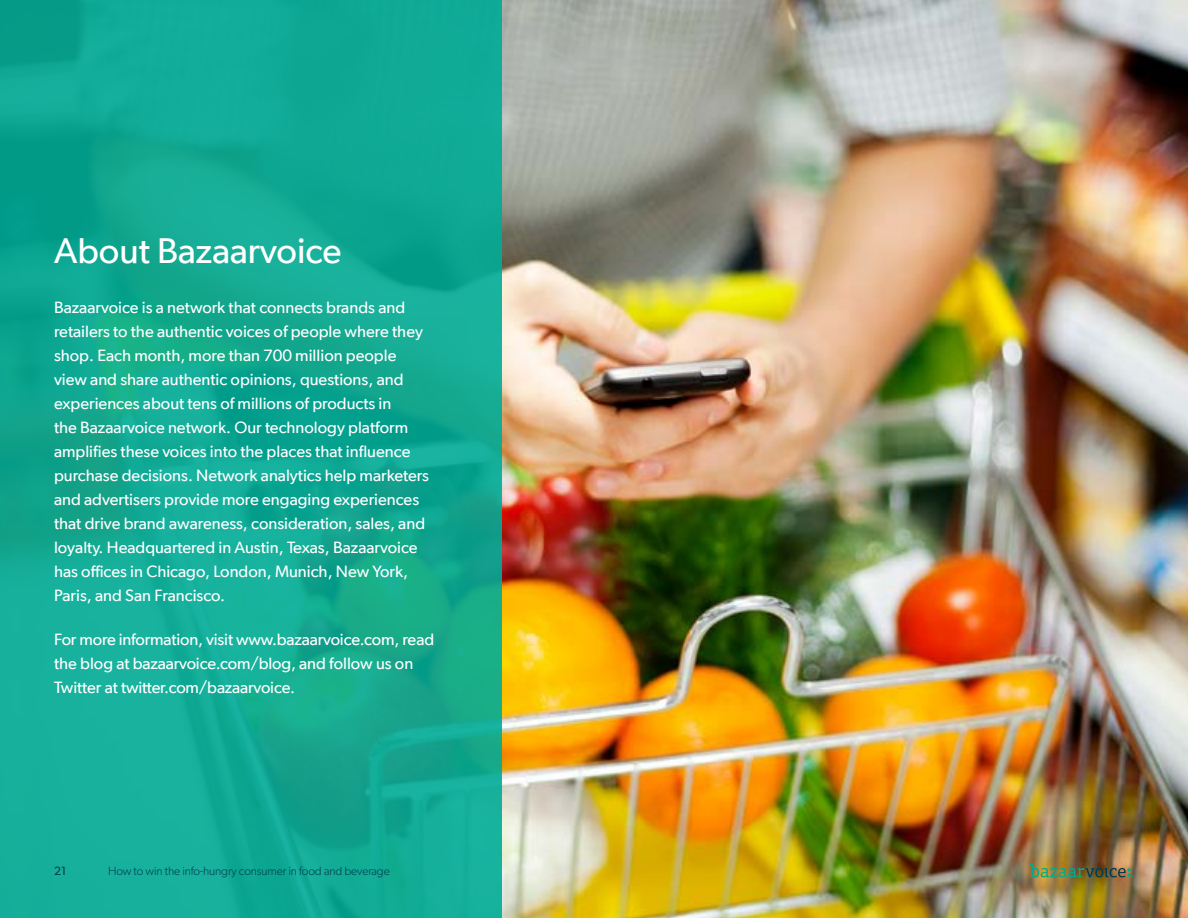
<style>
.page{position:relative;width:1188px;height:918px;background:#fff}
.page>*{position:absolute;margin:0;border:0;box-sizing:border-box;transform-origin:0 0}
.t1{font:36px "Gibson";color:#fff}
.t2{font:16.5px/24px "Gibson";color:#fff}
.t3{font:300 12px "Gibson";letter-spacing:-.01em;color:#003c4e}
.t4{font:12px "Gibson";color:#003c4e}
</style>
<div class="page">
<img style="left:502px;top:0;width:686px;height:918px">
<svg style="left:0;top:0;width:502px;height:918px;background:#11a993"></svg>
<svg style="left:1030px;top:864px;width:104px;height:14px"></svg>
<h1 class="t1" style="left:54px;top:229px;width:289px">About Bazaarvoice</h1>
<p class="t2" style="left:54px;top:295px;width:376px">Bazaarvoice is a network that connects brands and retailers to the authentic voices of people where they shop. Each month, more than 700 million people view and share authentic opinions, questions, and experiences about tens of millions of products in<br>the Bazaarvoice network. Our technology platform amplifies these voices into the places that influence purchase decisions. Network analytics help marketers and advertisers provide more engaging experiences that drive brand awareness, consideration, sales, and loyalty. Headquartered in Austin, Texas, Bazaarvoice has offices in Chicago, London, Munich, New York, Paris, and San Francisco.</p>
<p class="t2" style="left:54px;top:627px;width:382px">For more information, visit www.bazaarvoice.com, read the blog at bazaarvoice.com/blog, and follow us on<br>Twitter at twitter.com/bazaarvoice.</p>
<p class="t4" style="left:54px;top:864px;width:14px">21</p>
<p class="t3" style="left:108px;top:864px;width:283px">How to win the info-hungry consumer in food and beverage</p>
</div>
